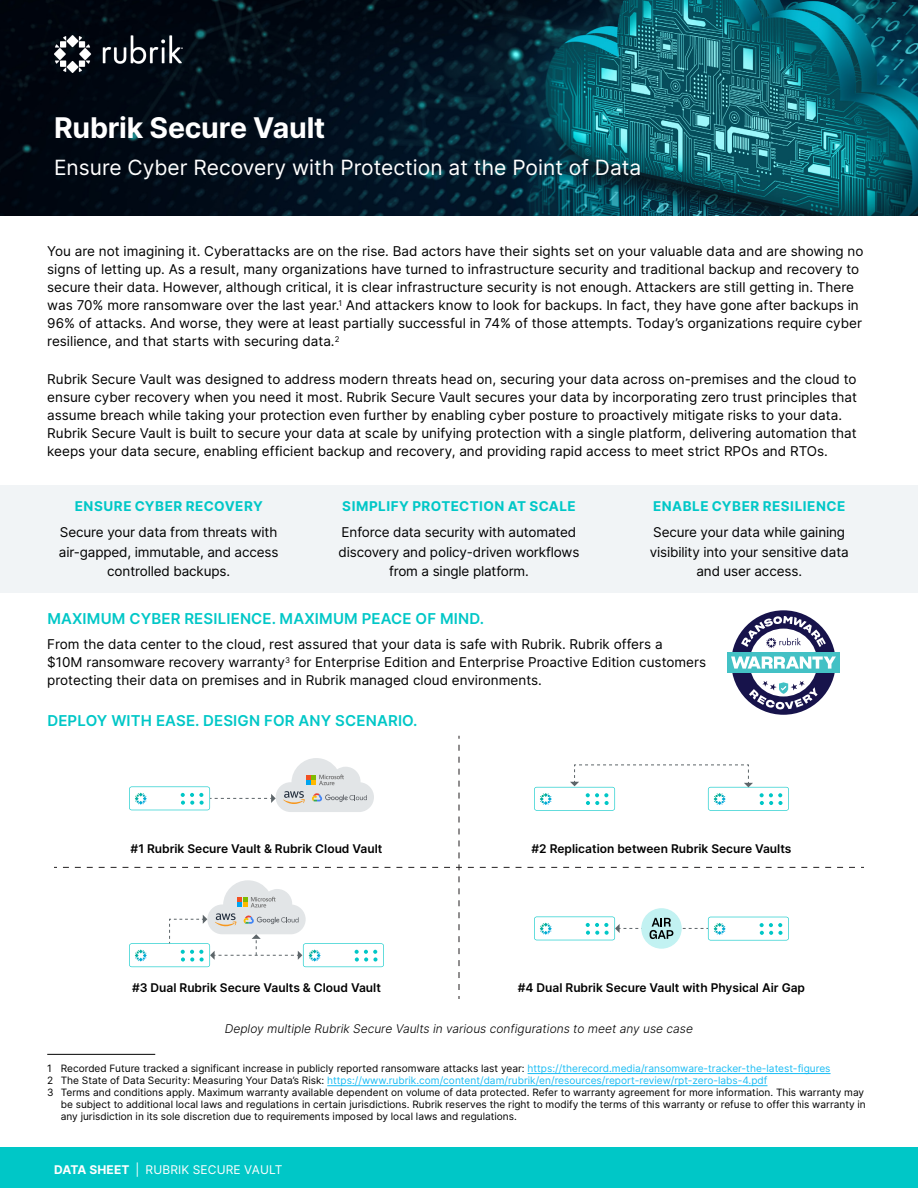
<style>
.page{position:relative;width:918px;height:1188px;background:#fff}
.page>*{position:absolute;margin:0;border:0;box-sizing:border-box;transform-origin:0 0}
.ds_title{font:700 28.5px "Inter";letter-spacing:-.005em;color:#fff}
.ds_subtitle{font:21px "Inter";color:#fff}
.ds_h1{font:600 15px "Inter";letter-spacing:.01em;color:#00c7c7}
.ds_txt{font:13.5px/18px "Inter";color:#000}
.ds_benefits_txt{font:13.5px/19.5px "Inter";letter-spacing:-.01em;color:#000;text-align:center}
.ds_benefits_h1{font:700 13.5px "Inter";letter-spacing:.035em;color:#00c7c7}
.t1{font:600 12px "Inter";color:#000}
.ds_txt-2{font:italic 300 12px "Inter";color:#000}
.t2{font:12px "Inter";letter-spacing:.01em;color:#fff}
.ds_footnote{font:10.2px/12.1px "Inter";color:#000}
.ds_footnote-2{font:10.2px "Inter";color:#19bcf4}
.s1{color:#19bcf4}
.s2{color:#000}
.s3{font-weight:700}
</style>
<div class="page">
<img style="left:0;top:0;width:918px;height:216px">
<img style="left:54px;top:36px;width:128px;height:36px">
<div style="left:0;top:1148px;width:918px;height:40px;background:#00c7c7"></div>
<div style="left:0;top:485px;width:918px;height:108px;background:#f1f4f6"></div>
<hr style="left:47px;top:1054px;width:108px;height:1px;background:#000">
<hr style="left:528px;top:1073px;width:303px;height:1px;background:#19bcf4">
<hr style="left:327px;top:1085px;width:441px;height:1px;background:#19bcf4">
<svg style="left:63px;top:736px;width:801px;height:254px"></svg>
<svg style="left:727px;top:610px;width:113px;height:105px"></svg>
<p class="ds_title" style="left:54px;top:106px;width:273px">Rubrik Secure Vault</p>
<p class="ds_subtitle" style="left:54px;top:152px;width:589px">Ensure Cyber Recovery with Protection at the Point of Data</p>
<p class="ds_txt" style="left:47px;top:242px;width:818px">You are not imagining it. Cyberattacks are on the rise. Bad actors have their sights set on your valuable data and are showing no signs of letting up. As a result, many organizations have turned to infrastructure security and traditional backup and recovery to secure their data. However, although critical, it is clear infrastructure security is not enough. Attackers are still getting in. There was 70% more ransomware over the last year.<sup>1</sup> And attackers know to look for backups. I n fact, they have gone after backups in 96% of attacks. And worse, they were at least partially successful in 74% of those attempts. Today’s organizations require cyber resilience, and that starts with securing data.<sup>2</sup></p>
<p class="ds_txt" style="left:47px;top:370px;width:811px">Rubrik Secure Vault was designed to address modern threats head on, securing your data across on-premises and the cloud to ensure cyber recovery when you need it most. Rubrik Secure Vault secures your data by incorporating zero trust principles that assume breach while taking your protection even further by enabling cyber posture to proactively mitigate risks to your data.<br>Rubrik Secure Vault is built to secure your data at scale by unifying protection with a single platform, delivering automation that keeps your data secure, enabling efficient backup and recovery, and providing rapid access to meet strict RPOs and RTOs.</p>
<p class="ds_benefits_h1" style="left:75px;top:496px;width:190px">ENSURE CYBER RECOVERY</p>
<p class="ds_benefits_txt" style="left:59px;top:522px;width:221px">Secure your data from threats with air-gapped, immutable, and access controlled backups.</p>
<p class="ds_benefits_h1" style="left:342px;top:496px;width:235px">SIMPLIFY PROTECTION AT SCALE</p>
<p class="ds_benefits_txt" style="left:339px;top:522px;width:242px">Enforce data security with automated discovery and policy-driven workflows from a single platform.</p>
<p class="ds_benefits_h1" style="left:653px;top:496px;width:194px">ENABLE CYBER RESILIENCE</p>
<p class="ds_benefits_txt" style="left:650px;top:522px;width:200px">Secure your data while gaining visibility into your sensitive data and user access.</p>
<p class="ds_h1" style="left:47px;top:608px;width:438px">MAXIMUM CYBER RESILIENCE. MAXIMUM PEACE OF MIND.</p>
<p class="ds_txt" style="left:47px;top:635px;width:660px">From the data center to the cloud, rest assured that your data is safe with Rubrik. Rubrik offers a<br>$10M ransomware recovery warranty<sup>3</sup> for Enterprise Edition and Enterprise Proactive Edition customers protecting their data on premises and in Rubrik managed cloud environments.</p>
<p class="ds_h1" style="left:47px;top:710px;width:372px">DEPLOY WITH EASE. DESIGN FOR ANY SCENARIO.</p>
<p class="t1" style="left:131px;top:840px;width:253px">#1 Rubrik Secure Vault &amp; Rubrik Cloud Vault</p>
<p class="t1" style="left:532px;top:840px;width:261px">#2 Replication between Rubrik Secure Vaults</p>
<p class="t1" style="left:132px;top:979px;width:250px">#3 Dual Rubrik Secure Vaults &amp; Cloud Vault</p>
<p class="t1" style="left:518px;top:979px;width:289px">#4 Dual Rubrik Secure Vault with Physical Air Gap</p>
<p class="ds_txt-2" style="left:225px;top:1020px;width:470px">Deploy multiple Rubrik Secure Vaults in various configurations to meet any use case</p>
<p class="ds_footnote" style="left:47px;top:1062px;width:785px">1 Recorded Future tracked a significant increase in publicly reported ransomware attacks last year: <span class="s1">https://therecord.media/ransomware-tracker-the-latest-figures</span></p>
<p class="ds_footnote-2" style="left:47px;top:1073px;width:722px"><span class="s2">2 The State of Data Security: Measuring Your Data’s Risk:</span> https://www.rubrik.com/content/dam/rubrik/en/resources/report-review/rpt-zero-labs-4.pdf</p>
<p class="ds_footnote" style="left:61px;top:1086px;width:807px;text-indent:-14px">3 Terms and conditions apply. Maximum warranty available dependent on volume of data protected. Refer to warranty agreement for more information. This warranty may be subject to additional local laws and regulations in certain jurisdictions. Rubrik reserves the right to modify the terms of this warranty or refuse to offer this warranty in any jurisdiction in its sole discretion due to requirements imposed by local laws and regulations.</p>
<p class="t2" style="left:54px;top:1160px;width:230px"><span class="s3">DATA SHEET</span> | Rubrik Secure Vault</p>
</div>
